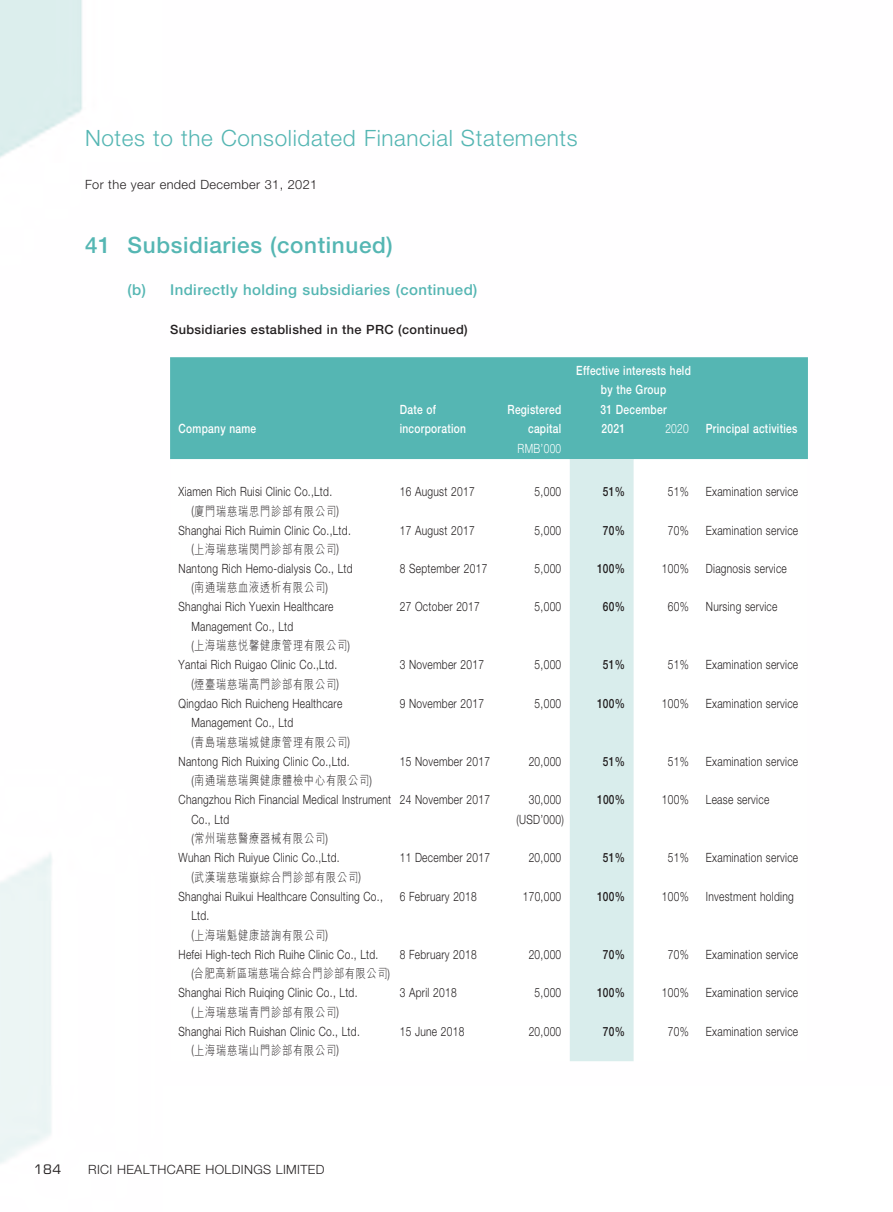
<style>
.page{position:relative;width:893px;height:1212px;background:#fff}
.page>*{position:absolute;margin:0;border:0;box-sizing:border-box;transform-origin:0 0}
.t1{font:300 22.5px "Helvetica Neue LT Std";letter-spacing:.03em;color:#55b6b3}
.t2{font:500 22.5px "Helvetica Neue LT Std";letter-spacing:.03em;color:#55b6b3}
.t3{font:500 15px "Helvetica Neue LT Std";letter-spacing:.03em;color:#55b6b3}
.t4{font:300 12.75px/19.5px "Helvetica Neue LT Std";letter-spacing:.03em;color:#231f20;scale:.8 1}
.t5{font:300 12.75px "M Hei HK";letter-spacing:.08em;color:#231f20;scale:.8 1}
.t6{font:500 12.75px/19.5px "Helvetica Neue LT Std";letter-spacing:.03em;color:#fff;scale:.8 1}
.t7{font:300 12.75px "Helvetica Neue LT Std";letter-spacing:.03em;color:#231f20}
.t8{font:500 12.75px "Helvetica Neue LT Std";letter-spacing:.03em;color:#231f20;scale:.8 1}
.t9{font:500 12.75px "Helvetica Neue LT Std";letter-spacing:.03em;color:#231f20}
.t10{font:300 12.75px "M Hei HK";letter-spacing:.06em;color:#231f20;scale:.8 1}
.t11{font:300 12.75px "Helvetica Neue LT Std";letter-spacing:.03em;color:#fff;scale:.8 1}
.t12{font:12.75px "Eurostile LT Std";color:#231f20}
.s1{font-family:"Helvetica Neue LT Std"}
</style>
<div class="page">
<div style="left:170px;top:357px;width:638px;height:102px;background:#55b6b3"></div>
<div style="left:570px;top:459px;width:64px;height:602px;background:#d9edec"></div>
<h1 class="t1" style="left:85px;top:124px;width:494px">Notes to the Consolidated Financial Statements</h1>
<p class="t7" style="left:85px;top:177px;width:234px">For the year ended December 31, 2021</p>
<h1 class="t2" style="left:85px;top:231px;width:309px">41 Subsidiaries (continued)</h1>
<p class="t3" style="left:128px;top:280px;width:351px">(b) Indirectly holding subsidiaries (continued)</p>
<p class="t9" style="left:170px;top:321px;width:299px">Subsidiaries established in the PRC (continued)</p>
<p class="t6" style="left:179px;top:419px;width:99px">Company name</p>
<p class="t6" style="left:400px;top:399px;width:84px">Date of incorporation</p>
<p class="t6" style="left:508px;top:399px;width:69px;text-align:right">Registered capital</p>
<p class="t11" style="left:518px;top:440px;width:56px">RMB’000</p>
<p class="t6" style="left:576px;top:360px;width:145px;text-align:center">Effective interests held by the Group</p>
<p class="t6" style="left:601px;top:399px;width:84px">31 December<br>2021</p>
<p class="t11" style="left:665px;top:421px;width:31px">2020</p>
<p class="t6" style="left:706px;top:419px;width:116px">Principal activities</p>
<p class="t4" style="left:179px;top:481px;width:194px">Xiamen Rich Ruisi Clinic Co.,Ltd.</p>
<p class="t5" style="left:191px;top:504px;width:186px"><span class="s1">(</span>廈門瑞慈瑞思門診部有限公司<span class="s1">)</span></p>
<p class="t4" style="left:400px;top:481px;width:95px">16 August 2017</p>
<p class="t4" style="left:535px;top:481px;width:35px">5,000</p>
<p class="t8" style="left:603px;top:484px;width:29px">51%</p>
<p class="t4" style="left:668px;top:481px;width:28px">51%</p>
<p class="t4" style="left:706px;top:481px;width:117px">Examination service</p>
<p class="t4" style="left:179px;top:520px;width:217px">Shanghai Rich Ruimin Clinic Co.,Ltd.</p>
<p class="t5" style="left:191px;top:543px;width:186px"><span class="s1">(</span>上海瑞慈瑞閔門診部有限公司<span class="s1">)</span></p>
<p class="t4" style="left:400px;top:520px;width:95px">17 August 2017</p>
<p class="t4" style="left:535px;top:520px;width:35px">5,000</p>
<p class="t8" style="left:603px;top:522px;width:29px">70%</p>
<p class="t4" style="left:668px;top:520px;width:28px">70%</p>
<p class="t4" style="left:706px;top:520px;width:117px">Examination service</p>
<p class="t4" style="left:179px;top:558px;width:219px">Nantong Rich Hemo-dialysis Co., Ltd</p>
<p class="t5" style="left:191px;top:581px;width:172px"><span class="s1">(</span>南通瑞慈血液透析有限公司<span class="s1">)</span></p>
<p class="t4" style="left:400px;top:558px;width:111px">8 September 2017</p>
<p class="t4" style="left:535px;top:558px;width:35px">5,000</p>
<p class="t8" style="left:597px;top:561px;width:37px">100%</p>
<p class="t4" style="left:662px;top:558px;width:35px">100%</p>
<p class="t4" style="left:706px;top:558px;width:103px">Diagnosis service</p>
<p class="t4" style="left:191px;top:597px;width:179px;text-indent:-13px">Shanghai Rich Yuexin Healthcare<br>Management Co., Ltd</p>
<p class="t5" style="left:191px;top:639px;width:200px"><span class="s1">(</span>上海瑞慈悅馨健康管理有限公司<span class="s1">)</span></p>
<p class="t4" style="left:400px;top:597px;width:102px">27 October 2017</p>
<p class="t4" style="left:535px;top:597px;width:35px">5,000</p>
<p class="t8" style="left:603px;top:599px;width:29px">60%</p>
<p class="t4" style="left:668px;top:597px;width:28px">60%</p>
<p class="t4" style="left:706px;top:597px;width:91px">Nursing service</p>
<p class="t4" style="left:179px;top:655px;width:200px">Yantai Rich Ruigao Clinic Co.,Ltd.</p>
<p class="t5" style="left:191px;top:678px;width:186px"><span class="s1">(</span>煙臺瑞慈瑞高門診部有限公司<span class="s1">)</span></p>
<p class="t4" style="left:400px;top:655px;width:107px">3 November 2017</p>
<p class="t4" style="left:535px;top:655px;width:35px">5,000</p>
<p class="t8" style="left:603px;top:657px;width:29px">51%</p>
<p class="t4" style="left:668px;top:655px;width:28px">51%</p>
<p class="t4" style="left:706px;top:655px;width:117px">Examination service</p>
<p class="t4" style="left:191px;top:693px;width:190px;text-indent:-13px">Qingdao Rich Ruicheng Healthcare<br>Management Co., Ltd</p>
<p class="t5" style="left:191px;top:736px;width:200px"><span class="s1">(</span>青島瑞慈瑞城健康管理有限公司<span class="s1">)</span></p>
<p class="t4" style="left:400px;top:693px;width:107px">9 November 2017</p>
<p class="t4" style="left:535px;top:693px;width:35px">5,000</p>
<p class="t8" style="left:597px;top:696px;width:37px">100%</p>
<p class="t4" style="left:662px;top:693px;width:35px">100%</p>
<p class="t4" style="left:706px;top:693px;width:117px">Examination service</p>
<p class="t4" style="left:179px;top:751px;width:215px">Nantong Rich Ruixing Clinic Co.,Ltd.</p>
<p class="t5" style="left:191px;top:774px;width:227px"><span class="s1">(</span>南通瑞慈瑞興健康體檢中心有限公司<span class="s1">)</span></p>
<p class="t4" style="left:400px;top:751px;width:114px">15 November 2017</p>
<p class="t4" style="left:529px;top:751px;width:42px">20,000</p>
<p class="t8" style="left:603px;top:754px;width:29px">51%</p>
<p class="t4" style="left:668px;top:751px;width:28px">51%</p>
<p class="t4" style="left:706px;top:751px;width:117px">Examination service</p>
<p class="t4" style="left:191px;top:790px;width:251px;text-indent:-13px">Changzhou Rich Financial Medical Instrument<br>Co., Ltd</p>
<p class="t5" style="left:191px;top:832px;width:172px"><span class="s1">(</span>常州瑞慈醫療器械有限公司<span class="s1">)</span></p>
<p class="t4" style="left:400px;top:790px;width:114px">24 November 2017</p>
<p class="t4" style="left:516px;top:790px;width:61px;text-align:right">30,000 (USD’000)</p>
<p class="t8" style="left:597px;top:792px;width:37px">100%</p>
<p class="t4" style="left:662px;top:790px;width:35px">100%</p>
<p class="t4" style="left:706px;top:790px;width:81px">Lease service</p>
<p class="t4" style="left:179px;top:848px;width:203px">Wuhan Rich Ruiyue Clinic Co.,Ltd.</p>
<p class="t5" style="left:191px;top:870px;width:213px"><span class="s1">(</span>武漢瑞慈瑞嶽綜合門診部有限公司<span class="s1">)</span></p>
<p class="t4" style="left:400px;top:848px;width:114px">11 December 2017</p>
<p class="t4" style="left:529px;top:848px;width:42px">20,000</p>
<p class="t8" style="left:603px;top:850px;width:29px">51%</p>
<p class="t4" style="left:668px;top:848px;width:28px">51%</p>
<p class="t4" style="left:706px;top:848px;width:117px">Examination service</p>
<p class="t4" style="left:191px;top:886px;width:241px;text-indent:-13px">Shanghai Ruikui Healthcare Consulting Co.,<br>Ltd.</p>
<p class="t5" style="left:191px;top:928px;width:172px"><span class="s1">(</span>上海瑞魁健康諮詢有限公司<span class="s1">)</span></p>
<p class="t4" style="left:400px;top:886px;width:98px">6 February 2018</p>
<p class="t4" style="left:523px;top:886px;width:50px">170,000</p>
<p class="t8" style="left:597px;top:888px;width:37px">100%</p>
<p class="t4" style="left:662px;top:886px;width:35px">100%</p>
<p class="t4" style="left:706px;top:886px;width:111px">Investment holding</p>
<p class="t4" style="left:179px;top:944px;width:251px">Hefei High-tech Rich Ruihe Clinic Co., Ltd.</p>
<p class="t10" style="left:191px;top:967px;width:250px"><span class="s1">(</span>合肥高新區瑞慈瑞合綜合門診部有限公司<span class="s1">)</span></p>
<p class="t4" style="left:400px;top:944px;width:98px">8 February 2018</p>
<p class="t4" style="left:529px;top:944px;width:42px">20,000</p>
<p class="t8" style="left:603px;top:946px;width:29px">70%</p>
<p class="t4" style="left:668px;top:944px;width:28px">70%</p>
<p class="t4" style="left:706px;top:944px;width:117px">Examination service</p>
<p class="t4" style="left:179px;top:982px;width:225px">Shanghai Rich Ruiqing Clinic Co., Ltd.</p>
<p class="t5" style="left:191px;top:1005px;width:186px"><span class="s1">(</span>上海瑞慈瑞青門診部有限公司<span class="s1">)</span></p>
<p class="t4" style="left:400px;top:982px;width:73px">3 April 2018</p>
<p class="t4" style="left:535px;top:982px;width:35px">5,000</p>
<p class="t8" style="left:597px;top:985px;width:37px">100%</p>
<p class="t4" style="left:662px;top:982px;width:35px">100%</p>
<p class="t4" style="left:706px;top:982px;width:117px">Examination service</p>
<p class="t4" style="left:179px;top:1021px;width:228px">Shanghai Rich Ruishan Clinic Co., Ltd.</p>
<p class="t5" style="left:191px;top:1044px;width:186px"><span class="s1">(</span>上海瑞慈瑞山門診部有限公司<span class="s1">)</span></p>
<p class="t4" style="left:400px;top:1021px;width:82px">15 June 2018</p>
<p class="t4" style="left:529px;top:1021px;width:42px">20,000</p>
<p class="t8" style="left:603px;top:1023px;width:29px">70%</p>
<p class="t4" style="left:668px;top:1021px;width:28px">70%</p>
<p class="t4" style="left:706px;top:1021px;width:117px">Examination service</p>
<p class="t12" style="left:34px;top:1161px;width:29px">184</p>
<p class="t7" style="left:88px;top:1161px;width:238px">RICI HEALTHCARE HOLDINGS LIMITED</p>
</div>
